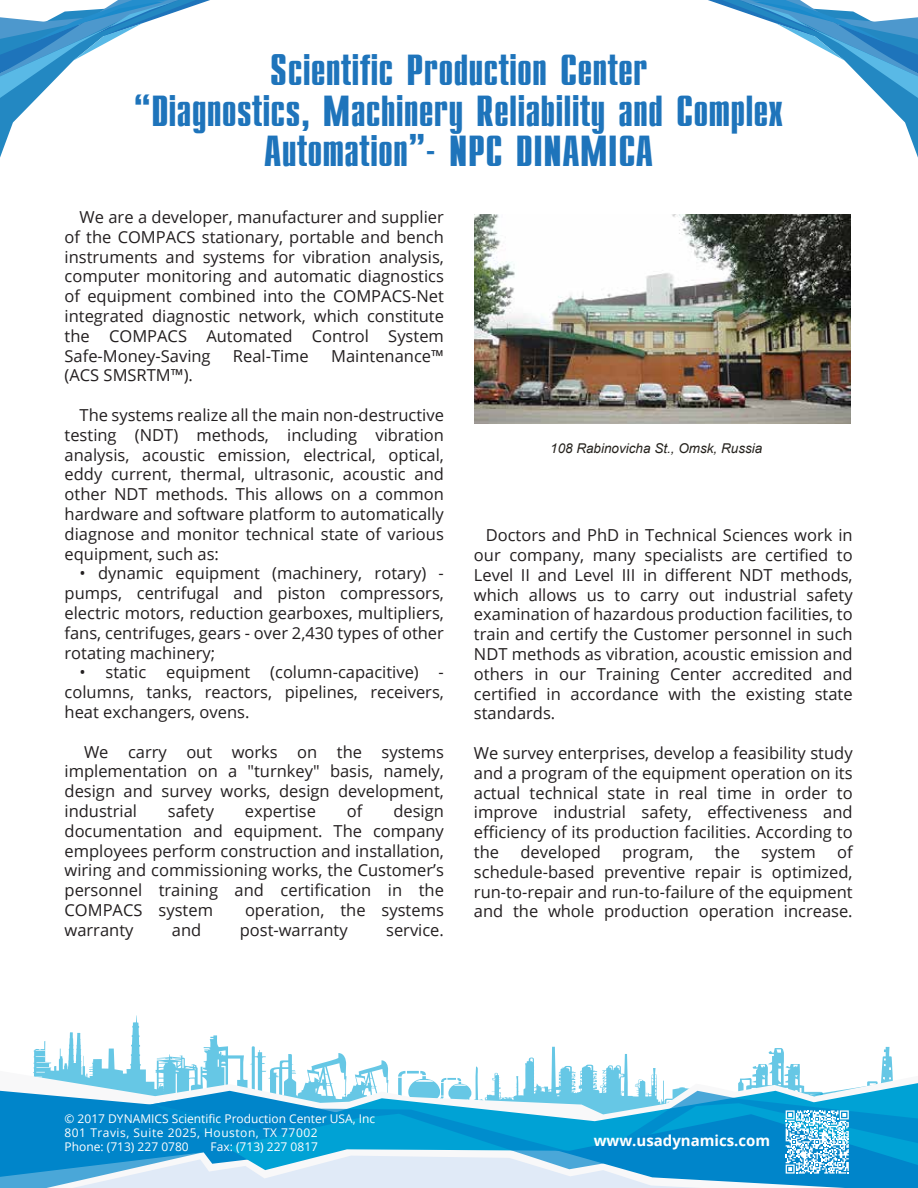
<style>
.page{position:relative;width:918px;height:1188px;background:#fff}
.page>*{position:absolute;margin:0;border:0;box-sizing:border-box;transform-origin:0 0}
.t1{font:700 36px/40.5px "Compact";color:#1e74bb;text-align:center}
.t2{font:16.5px/19.8px "Open Sans";color:#231f20;text-align:justify}
.t3{font:700 15px "Open Sans";color:#fff}
.t4{font:italic 13.5px "Arial";color:#25221d}
.t5{font:12px/14.4px "Open Sans";color:#fff}
</style>
<div class="page">
<svg style="left:708px;top:0;width:210px;height:158px"></svg>
<svg style="left:0;top:0;width:210px;height:158px"></svg>
<svg style="left:33px;top:1015px;width:860px;height:56px"></svg>
<svg style="left:0;top:1071px;width:893px;height:20px"></svg>
<svg style="left:153px;top:1083px;width:566px;height:8px"></svg>
<svg style="left:0;top:1091px;width:918px;height:97px;background:#52b1dc"></svg>
<svg style="left:719px;top:1078px;width:199px;height:96px"></svg>
<img style="left:474px;top:214px;width:376px;height:210px">
<h1 class="t1" style="left:134px;top:51px;width:651px">Scientific Production Center<br>“Diagnostics, Machinery Reliability and Complex<br>Automation”- NPC DINAMICA</h1>
<p class="t2" style="left:65px;top:207px;width:381px;text-indent:15px">We are a developer, manufacturer and supplier of the COMPACS stationary, portable and bench instruments and systems for vibration analysis, computer monitoring and automatic diagnostics of equipment combined into the COMPACS-Net integrated diagnostic network, which constitute the COMPACS Automated Control System Safe-Money-Saving</p>
<p class="t2" style="left:233px;top:345px;width:78px">Real-Time</p>
<p class="t2" style="left:331px;top:345px;width:114px">Maintenance™</p>
<p class="t2" style="left:65px;top:365px;width:130px">(ACS SMSRTM™).</p>
<p class="t2" style="left:65px;top:405px;width:381px;text-indent:15px">The systems realize all the main non-destructive testing (NDT) methods, including vibration analysis, acoustic emission, electrical, optical, eddy current, thermal, ultrasonic, acoustic and other NDT methods. This allows on a common hardware and software platform to automatically diagnose and monitor technical state of various equipment, such as:</p>
<p class="t2" style="left:65px;top:563px;width:381px;text-indent:15px">• dynamic equipment (machinery, rotary) - pumps, centrifugal and piston compressors, electric motors, reduction gearboxes, multipliers, fans, centrifuges, gears - over 2,430 types of other rotating machinery;</p>
<p class="t2" style="left:65px;top:662px;width:381px;text-indent:15px">• static equipment (column-capacitive) - columns, tanks, reactors, pipelines, receivers, heat exchangers, ovens.</p>
<p class="t2" style="left:65px;top:741px;width:381px;text-indent:19px">We carry out works on the systems implementation on a "turnkey" basis, namely, design and survey works, design development, industrial</p>
<p class="t2" style="left:168px;top:801px;width:48px">safety</p>
<p class="t2" style="left:245px;top:801px;width:73px">expertise</p>
<p class="t2" style="left:347px;top:801px;width:17px">of</p>
<p class="t2" style="left:65px;top:801px;width:381px;text-indent:329px">design documentation and equipment. The company employees perform construction and installation, wiring and commissioning works, the Customer’s personnel training and certification in the COMPACS system</p>
<p class="t2" style="left:245px;top:900px;width:200px">operation, the systems</p>
<p class="t2" style="left:65px;top:919px;width:70px">warranty</p>
<p class="t2" style="left:172px;top:919px;width:31px">and</p>
<p class="t2" style="left:240px;top:919px;width:110px">post-warranty</p>
<p class="t2" style="left:386px;top:919px;width:59px">service.</p>
<p class="t4" style="left:550px;top:440px;width:214px">108 Rabinovicha St., Omsk, Russia</p>
<p class="t2" style="left:474px;top:525px;width:380px;text-indent:12px">Doctors and PhD in Technical Sciences work in our company, many specialists are certified to Level II and Level III in different NDT methods, which allows us to carry out industrial safety examination of hazardous production facilities, to train and certify the Customer personnel in such NDT methods as vibration, acoustic emission and others in our Training Center accredited and certified in accordance with the existing state standards.</p>
<p class="t2" style="left:474px;top:743px;width:380px">We survey enterprises, develop a feasibility study and a program of the equipment operation on its actual technical state in real time in order to improve industrial safety, effectiveness and efficiency of its production facilities. According to the</p>
<p class="t2" style="left:474px;top:842px;width:380px;text-indent:363px">of schedule-based preventive repair is optimized, run-to-repair and run-to-failure of the equipment and the whole production operation increase.</p>
<p class="t2" style="left:520px;top:842px;width:82px">developed</p>
<p class="t2" style="left:622px;top:842px;width:73px">program,</p>
<p class="t2" style="left:715px;top:842px;width:27px">the</p>
<p class="t2" style="left:761px;top:842px;width:56px">system</p>
<p class="t5" style="left:65px;top:1111px;width:312px">© 2017 DYNAMICS Scientific Production Center USA, Inc<br>801 Travis, Suite 2025, Houston, TX 77002<br>Phone: (713) 227 0780</p>
<p class="t5" style="left:211px;top:1140px;width:109px">Fax: (713) 227 0817</p>
<p class="t3" style="left:594px;top:1130px;width:178px">www.usadynamics.com</p>
</div>
